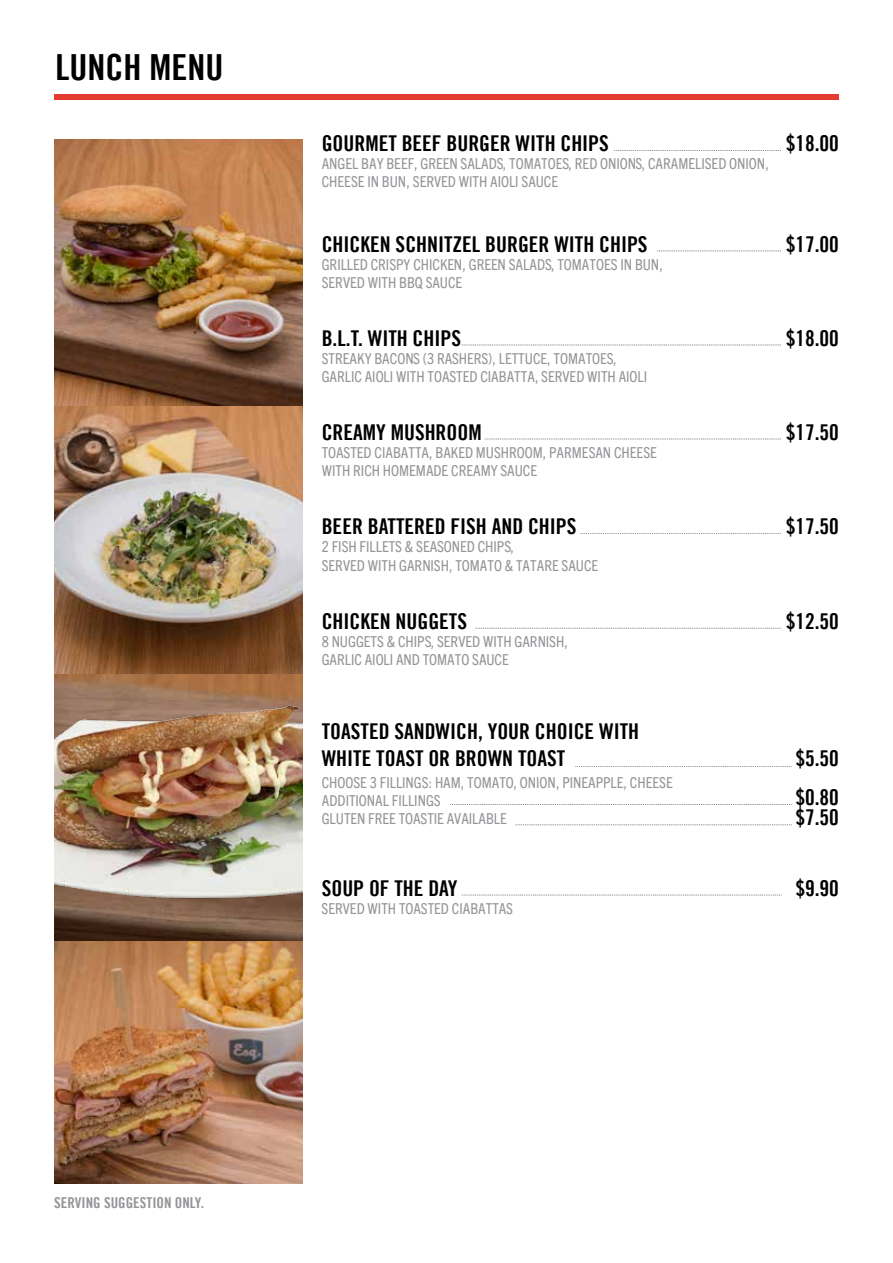
<style>
.page{position:relative;width:893px;height:1263px;background:#fff}
.page>*{position:absolute;margin:0;border:0;box-sizing:border-box;transform-origin:0 0}
.t1{font:36px "Trade Gothic Bold Cond Twenty";color:#000}
.t2{font:21.75px/26.1px "Trade Gothic Bold Cond Twenty";color:#000}
.t3{font:condensed 15px/18.1px "Trade Gothic Next W02";color:#939598}
.t4{font:15px "Trade Gothic Bold Cond Twenty";color:#939598}
</style>
<div class="page">
<div style="left:54px;top:95px;width:785px;height:5px;background:#e63c2f"></div>
<svg style="left:614px;top:150px;width:167px;height:1px"></svg>
<svg style="left:657px;top:251px;width:124px;height:1px"></svg>
<svg style="left:462px;top:345px;width:319px;height:1px"></svg>
<svg style="left:485px;top:439px;width:296px;height:1px"></svg>
<svg style="left:580px;top:533px;width:201px;height:1px"></svg>
<svg style="left:475px;top:628px;width:306px;height:1px"></svg>
<svg style="left:462px;top:895px;width:320px;height:1px"></svg>
<svg style="left:575px;top:766px;width:217px;height:1px"></svg>
<svg style="left:450px;top:804px;width:342px;height:1px"></svg>
<svg style="left:515px;top:824px;width:277px;height:1px"></svg>
<img style="left:54px;top:139px;width:248px;height:802px">
<img style="left:54px;top:941px;width:248px;height:242px">
<img style="left:54px;top:699px;width:248px;height:233px">
<h1 class="t1" style="left:56px;top:45px;width:169px">LUNCH MENU</h1>
<h2 class="t2" style="left:322px;top:130px;width:289px">GOURMET BEEF BURGER WITH CHIPS</h2>
<p class="t3" style="left:322px;top:154px;width:449px">ANGEL BAY BEEF, GREEN SALADS, TOMATOES, RED ONIONS, CARAMELISED ONION,<br>CHEESE IN BUN, SERVED WITH AIOLI SAUCE</p>
<h2 class="t2" style="left:322px;top:231px;width:327px">CHICKEN SCHNITZEL BURGER WITH CHIPS</h2>
<p class="t3" style="left:322px;top:255px;width:343px">GRILLED CRISPY CHICKEN, GREEN SALADS, TOMATOES IN BUN,<br>SERVED WITH BBQ SAUCE</p>
<h2 class="t2" style="left:322px;top:325px;width:141px">B.L.T. WITH CHIPS</h2>
<p class="t3" style="left:322px;top:349px;width:327px">STREAKY BACONS (3 RASHERS), LETTUCE, TOMATOES,<br>GARLIC AIOLI WITH TOASTED CIABATTA, SERVED WITH AIOLI</p>
<h2 class="t2" style="left:322px;top:419px;width:161px">CREAMY MUSHROOM</h2>
<p class="t3" style="left:322px;top:443px;width:337px">TOASTED CIABATTA, BAKED MUSHROOM, PARMESAN CHEESE<br>WITH RICH HOMEMADE CREAMY SAUCE</p>
<h2 class="t2" style="left:322px;top:513px;width:256px">BEER BATTERED FISH AND CHIPS</h2>
<p class="t3" style="left:322px;top:538px;width:278px">2 FISH FILLETS &amp; SEASONED CHIPS,<br>SERVED WITH GARNISH, TOMATO &amp; TATARE SAUCE</p>
<h2 class="t2" style="left:322px;top:608px;width:147px">CHICKEN NUGGETS</h2>
<p class="t3" style="left:322px;top:632px;width:248px">8 NUGGETS &amp; CHIPS, SERVED WITH GARNISH,<br>GARLIC AIOLI AND TOMATO SAUCE</p>
<h2 class="t2" style="left:786px;top:130px;width:55px">$18.00</h2>
<h2 class="t2" style="left:786px;top:231px;width:55px">$17.00</h2>
<h2 class="t2" style="left:786px;top:325px;width:55px">$18.00</h2>
<h2 class="t2" style="left:786px;top:419px;width:55px">$17.50</h2>
<h2 class="t2" style="left:786px;top:513px;width:55px">$17.50</h2>
<h2 class="t2" style="left:786px;top:608px;width:55px">$12.50</h2>
<h2 class="t2" style="left:322px;top:718px;width:319px">TOASTED SANDWICH, YOUR CHOICE WITH<br>WHITE TOAST OR BROWN TOAST</h2>
<p class="t3" style="left:322px;top:773px;width:352px">CHOOSE 3 FILLINGS: HAM, TOMATO, ONION, PINEAPPLE, CHEESE<br>ADDITIONAL FILLINGS<br>GLUTEN FREE TOASTIE AVAILABLE</p>
<h2 class="t2" style="left:322px;top:875px;width:137px">SOUP OF THE DAY</h2>
<p class="t3" style="left:322px;top:899px;width:193px">SERVED WITH TOASTED CIABATTAS</p>
<h2 class="t2" style="left:795px;top:739px;width:45px;line-height:38.5px">$5.50 $0.80</h2>
<h2 class="t2" style="left:795px;top:804px;width:45px">$7.50</h2>
<h2 class="t2" style="left:795px;top:875px;width:45px">$9.90</h2>
<p class="t4" style="left:54px;top:1193px;width:151px">SERVING SUGGESTION ONLY.</p>
</div>
